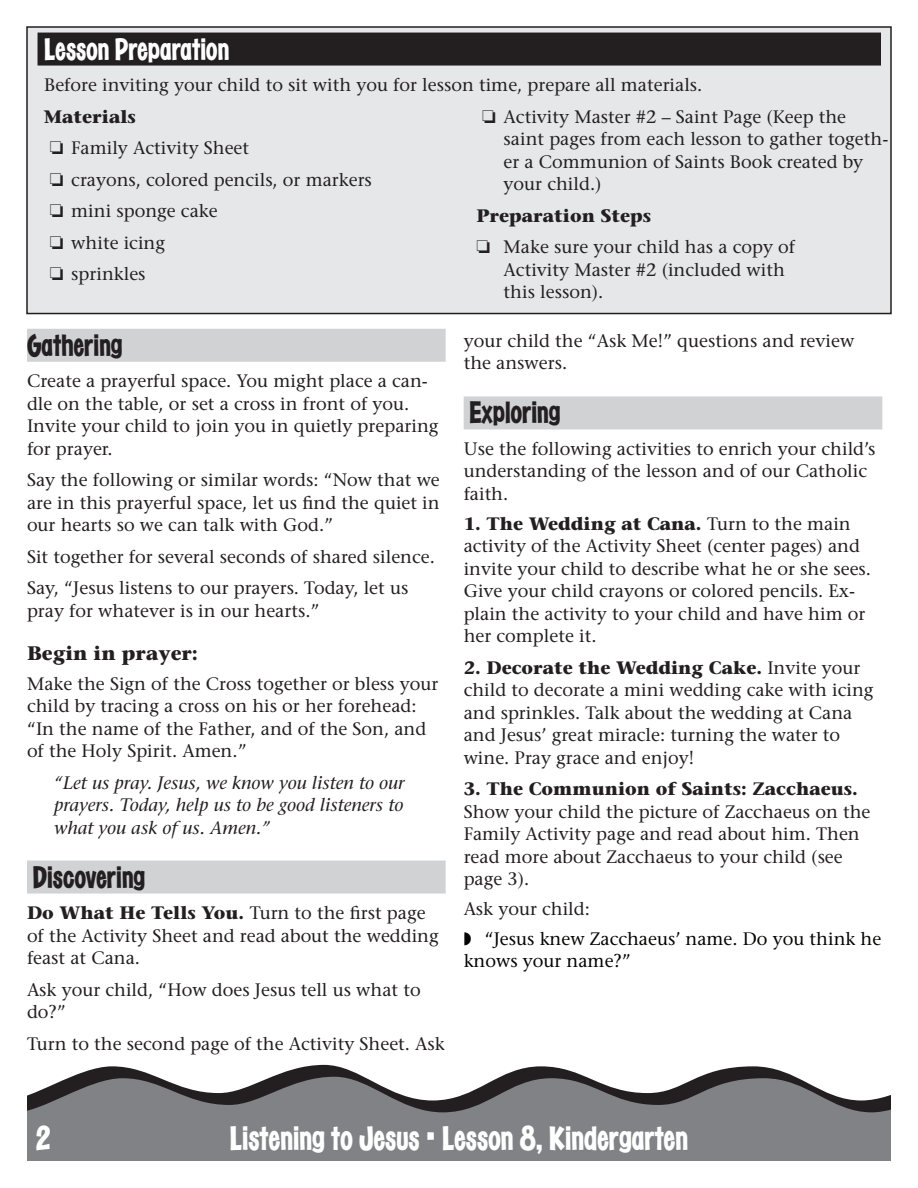
<style>
.page{position:relative;width:918px;height:1188px;background:#fff}
.page>*{position:absolute;margin:0;border:0;box-sizing:border-box;transform-origin:0 0}
.t1{font:34.5px "Cuckoo";color:#fff}
.t2{font:31.5px "Cuckoo";color:#231f20}
.t3{font:31.5px "Cuckoo";color:#fff}
.t4{font:700 19.5px "Stone Serif Std";color:#231f20}
.t5{font:500 18px/22.5px "Stone Serif Std";color:#231f20}
.t6{font:italic 500 18px/22.5px "Stone Serif Std";color:#231f20;text-align:justify}
.t7{font:500 18px/29.7px "Stone Serif Std";color:#040503}
.t8{font:700 18px "Stone Serif Std";color:#231f20}
.s1{font-weight:700}
.s2{color:#231f20}
</style>
<div class="page">
<svg style="left:71px;top:1065px;width:725px;height:12px"></svg>
<svg style="left:27px;top:1077px;width:864px;height:84px;background:#818285"></svg>
<div style="left:27px;top:27px;width:864px;height:287px;background:#e6e7e9"></div>
<div style="left:26px;top:26px;width:866px;height:288px;border:2px solid #231f20"></div>
<div style="left:38px;top:33px;width:843px;height:33px;background:#231f20"></div>
<div style="left:27px;top:329px;width:419px;height:33px;background:#d1d2d4"></div>
<div style="left:27px;top:861px;width:419px;height:33px;background:#d1d2d4"></div>
<div style="left:464px;top:396px;width:418px;height:33px;background:#d1d2d4"></div>
<h2 class="t3" style="left:44px;top:31px;width:187px">Lesson Preparation</h2>
<p class="t5" style="left:44px;top:74px;width:660px">Before inviting your child to sit with you for lesson time, prepare all materials.</p>
<p class="t5" style="left:44px;top:101px;width:329px;line-height:31.5px"><span class="s1">Materials<br></span>❏ Family Activity Sheet<br>❏ crayons, colored pencils, or markers ❏ mini sponge cake<br>❏ white icing<br>❏ sprinkles</p>
<p class="t5" style="left:504px;top:105px;width:386px;text-indent:-22px">❏ Activity Master #2 – Saint Page (Keep the saint pages from each lesson to gather togeth&shy;er a Communion of Saints Book created by your child.)</p>
<p class="t5" style="left:477px;top:200px;width:320px;line-height:31.5px"><span class="s1">Preparation Steps<br></span>❏ Make sure your child has a copy of</p>
<p class="t5" style="left:504px;top:258px;width:283px">Activity Master #2 (included with this lesson).</p>
<h2 class="t2" style="left:27px;top:327px;width:97px">Gathering</h2>
<p class="t5" style="left:27px;top:370px;width:413px">Create a prayerful space. You might place a can&shy;dle on the table, or set a cross in front of you.<br>Invite your child to join you in quietly preparing for prayer.</p>
<p class="t5" style="left:27px;top:469px;width:414px;text-align:justify">Say the following or similar words: “Now that we are in this prayerful space, let us find the quiet in our hearts so we can talk with God.”</p>
<p class="t5" style="left:27px;top:541px;width:409px;line-height:31.5px">Sit together for several seconds of shared silence.<br>Say, “Jesus listens to our prayers. Today, let us</p>
<p class="t5" style="left:27px;top:599px;width:294px">pray for whatever is in our hearts.”</p>
<p class="t4" style="left:27px;top:641px;width:173px">Begin in prayer:</p>
<p class="t5" style="left:27px;top:672px;width:413px">Make the Sign of the Cross together or bless your child by tracing a cross on his or her forehead: “In the name of the Father, and of the Son, and of the Holy Spirit. Amen.”</p>
<p class="t6" style="left:54px;top:771px;width:352px">“Let us pray. Jesus, we know you listen to our prayers. Today, help us to be good listeners to what you ask of us. Amen.”</p>
<h2 class="t2" style="left:33px;top:859px;width:114px">Discovering</h2>
<p class="t5" style="left:27px;top:902px;width:413px"><span class="s1">Do What He Tells You.</span> Turn to the first page of the Activity Sheet and read about the wedding feast at Cana.</p>
<p class="t5" style="left:27px;top:978px;width:395px">Ask your child, “How does Jesus tell us what to do?”</p>
<p class="t5" style="left:27px;top:1032px;width:419px">Turn to the second page of the Activity Sheet. Ask</p>
<p class="t5" style="left:464px;top:329px;width:392px">your child the “Ask Me!” questions and review the answers.</p>
<h2 class="t2" style="left:469px;top:395px;width:93px">Exploring</h2>
<p class="t5" style="left:464px;top:437px;width:413px">Use the following activities to enrich your child’s understanding of the lesson and of our Catholic faith.</p>
<p class="t5" style="left:464px;top:512px;width:409px"><span class="s1">1. The Wedding at Cana.</span> Turn to the main activity of the Activity Sheet (center pages) and invite your child to describe what he or she sees.<br>Give your child crayons or colored pencils. Ex&shy;plain the activity to your child and have him or her complete it.</p>
<p class="t5" style="left:464px;top:656px;width:411px"><span class="s1">2. Decorate the Wedding Cake.</span> Invite your child to decorate a mini wedding cake with icing and sprinkles. Talk about the wedding at Cana and Jesus’ great miracle: turning the water to wine. Pray grace and enjoy!</p>
<p class="t8" style="left:464px;top:778px;width:396px">3. The Communion of Saints: Zacchaeus.</p>
<p class="t5" style="left:464px;top:800px;width:408px">Show your child the picture of Zacchaeus on the Family Activity page and read about him. Then read more about Zacchaeus to your child (see page 3).</p>
<p class="t7" style="left:464px;top:894px;width:419px"><span class="s2">Ask your child:<br></span>◗ “Jesus knew Zacchaeus’ name. Do you think he</p>
<p class="t7" style="left:464px;top:946px;width:169px">knows your name?”</p>
<h1 class="t1" style="left:36px;top:1118px;width:16px">2</h1>
<h1 class="t1" style="left:230px;top:1118px;width:460px">Listening to Jesus • Lesson 8, Kindergarten</h1>
</div>
